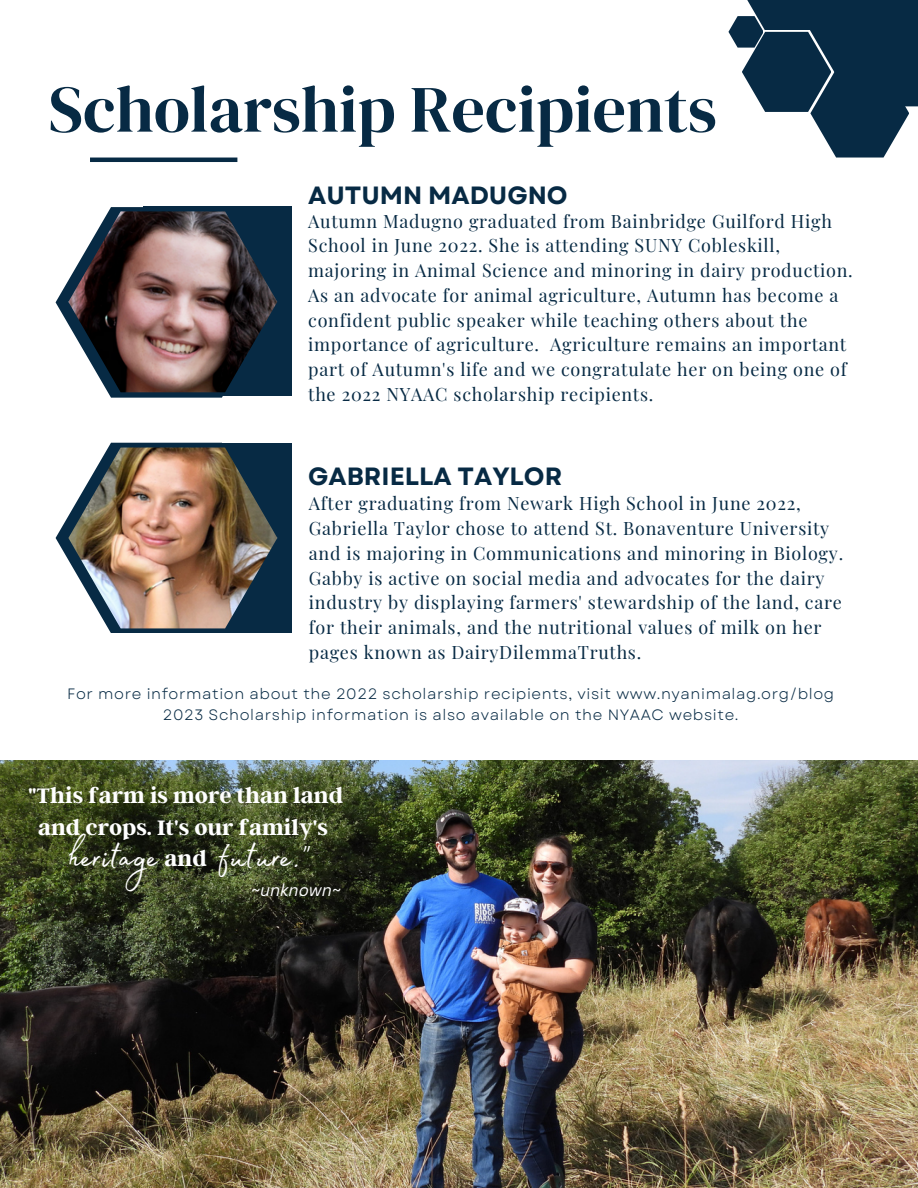
<style>
.page{position:relative;width:918px;height:1188px;background:#fff}
.page>*{position:absolute;margin:0;border:0;box-sizing:border-box;transform-origin:0 0}
.t1{font:66px "DM Serif Display";color:#072a44}
.t2{font:43.5px "Madelyn Fill";color:#fff}
.t3{font:700 24.9px "Garet";color:#072a44}
.t4{font:700 23.25px/31.5px "Argent CF";color:#fff;text-align:center}
.t5{font:18px/24.8px "Playfair Display";letter-spacing:.04em;color:#072a44}
.t6{font:italic 16.5px "Canva Sans";color:#fff}
.t7{font:15px/20.2px "Garet";letter-spacing:.04em;color:#072a44;text-align:center}
</style>
<div class="page">
<div style="left:144px;top:443px;width:148px;height:190px;background:#072a44"></div>
<svg style="left:56px;top:443px;width:170px;height:190px"></svg>
<img style="left:68px;top:448px;width:209px;height:180px">
<div style="left:792px;top:0;width:126px;height:106px;background:#072a44"></div>
<svg style="left:728px;top:16px;width:180px;height:142px"></svg>
<div style="left:739px;top:0;width:106px;height:30px;background:#072a44"></div>
<hr style="left:90px;top:158px;width:147px;height:4px;background:#072a44">
<div style="left:144px;top:206px;width:148px;height:190px;background:#072a44"></div>
<svg style="left:56px;top:207px;width:169px;height:191px"></svg>
<img style="left:68px;top:211px;width:209px;height:181px">
<img style="left:0;top:761px;width:918px;height:427px">
<h1 class="t1" style="left:49px;top:63px;width:670px">Scholarship Recipients</h1>
<h3 class="t3" style="left:308px;top:178px;width:261px">AUTUMN MADUGNO</h3>
<p class="t5" style="left:308px;top:208px;width:546px">Autumn Madugno graduated from Bainbridge Guilford High School in June 2022. She is attending SUNY Cobleskill, majoring in Animal Science and minoring in dairy production.<br>As an advocate for animal agriculture, Autumn has become a confident public speaker while teaching others about the importance of agriculture. Agriculture remains an important part of Autumn's life and we congratulate her on being one of the 2022 NYAAC scholarship recipients.</p>
<h3 class="t3" style="left:308px;top:458px;width:256px">GABRIELLA TAYLOR</h3>
<p class="t5" style="left:309px;top:490px;width:536px">After graduating from Newark High School in June 2022, Gabriella Taylor chose to attend St. Bonaventure University and is majoring in Communications and minoring in Biology.<br>Gabby is active on social media and advocates for the dairy industry by displaying farmers' stewardship of the land, care for their animals, and the nutritional values of milk on her pages known as DairyDilemmaTruths.</p>
<p class="t7" style="left:67px;top:684px;width:769px">For more information about the 2022 scholarship recipients, visit www.nyanimalag.org/blog<br>2023 Scholarship information is also available on the NYAAC website.</p>
<p class="t4" style="left:28px;top:779px;width:317px">"This farm is more than land and crops. It's our family's and</p>
<p class="t6" style="left:251px;top:878px;width:91px">~unknown~</p>
<h2 class="t2" style="left:68px;top:825px;width:92px">heritage</h2>
<h2 class="t2" style="left:219px;top:825px;width:92px">future."</h2>
</div>
